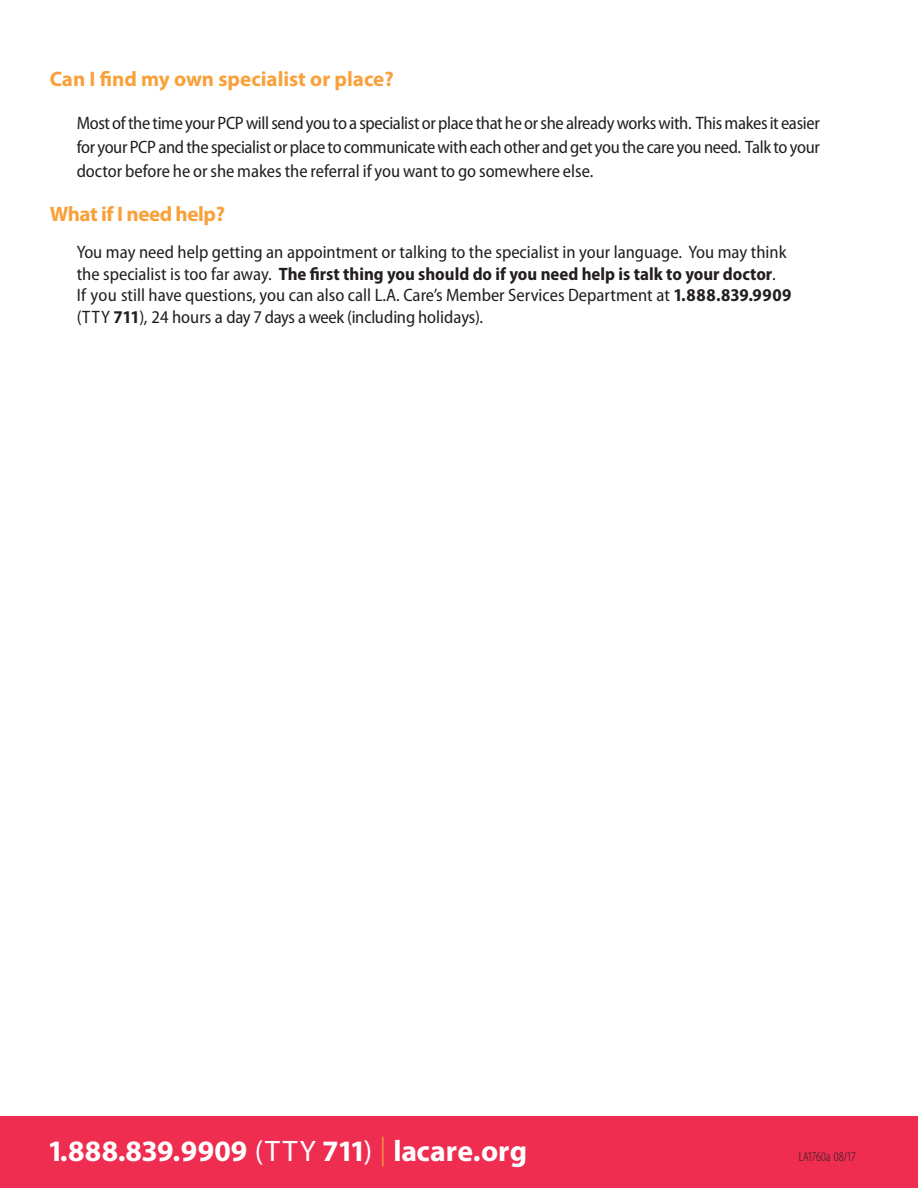
<style>
.page{position:relative;width:918px;height:1188px;background:#fff}
.page>*{position:absolute;margin:0;border:0;box-sizing:border-box;transform-origin:0 0}
.t1{font:700 29.7px "Myriad Pro";color:#fff}
.t2{font:700 21px "Myriad Pro";color:#f9a03a}
.t3{font:700 21px "Myriad Pro";letter-spacing:-.02em;color:#f9a03a}
.t4{font:semi-condensed 18px/21.6px "Myriad Pro";color:#231f20;text-align:justify}
.t5{font:300 condensed 13.5px "Myriad Pro";letter-spacing:-.01em;color:#231f20}
.s1{font-weight:700}
.s2{font-weight:400}
.s3{font-weight:300;color:#f9a03a}
</style>
<div class="page">
<div style="left:0;top:1117px;width:918px;height:71px;background:#ee2d50"></div>
<h2 class="t2" style="left:50px;top:65px;width:346px">Can I find my own specialist or place?</h2>
<p class="t4" style="left:77px;top:111px;width:745px;line-height:24.3px">Most of the time your PCP will send you to a specialist or place that he or she already works with. This makes it easier for your PCP and the specialist or place to communicate with each other and get you the care you need. Talk to your doctor before he or she makes the referral if you want to go somewhere else.</p>
<h2 class="t3" style="left:50px;top:200px;width:177px">What if I need help?</h2>
<p class="t4" style="left:77px;top:242px;width:716px;text-align:left">You may need help getting an appointment or talking to the specialist in your language. You may think the specialist is too far away. <span class="s1">The first thing you should do if you need help is talk to your doctor</span>.<br>If you still have questions, you can also call L.A. Care’s Member Services Department at <span class="s1">1.888.839.9909 </span>(TTY <span class="s1">711</span>), 24 hours a day 7 days a week (including holidays).</p>
<h1 class="t1" style="left:48px;top:1131px;width:481px">1.888.839.9909 <span class="s2">(TTY</span> 711<span class="s2">)</span> <span class="s3">|</span> lacare.org</h1>
<p class="t5" style="left:799px;top:1149px;width:59px">LA1760a 08/17</p>
</div>
